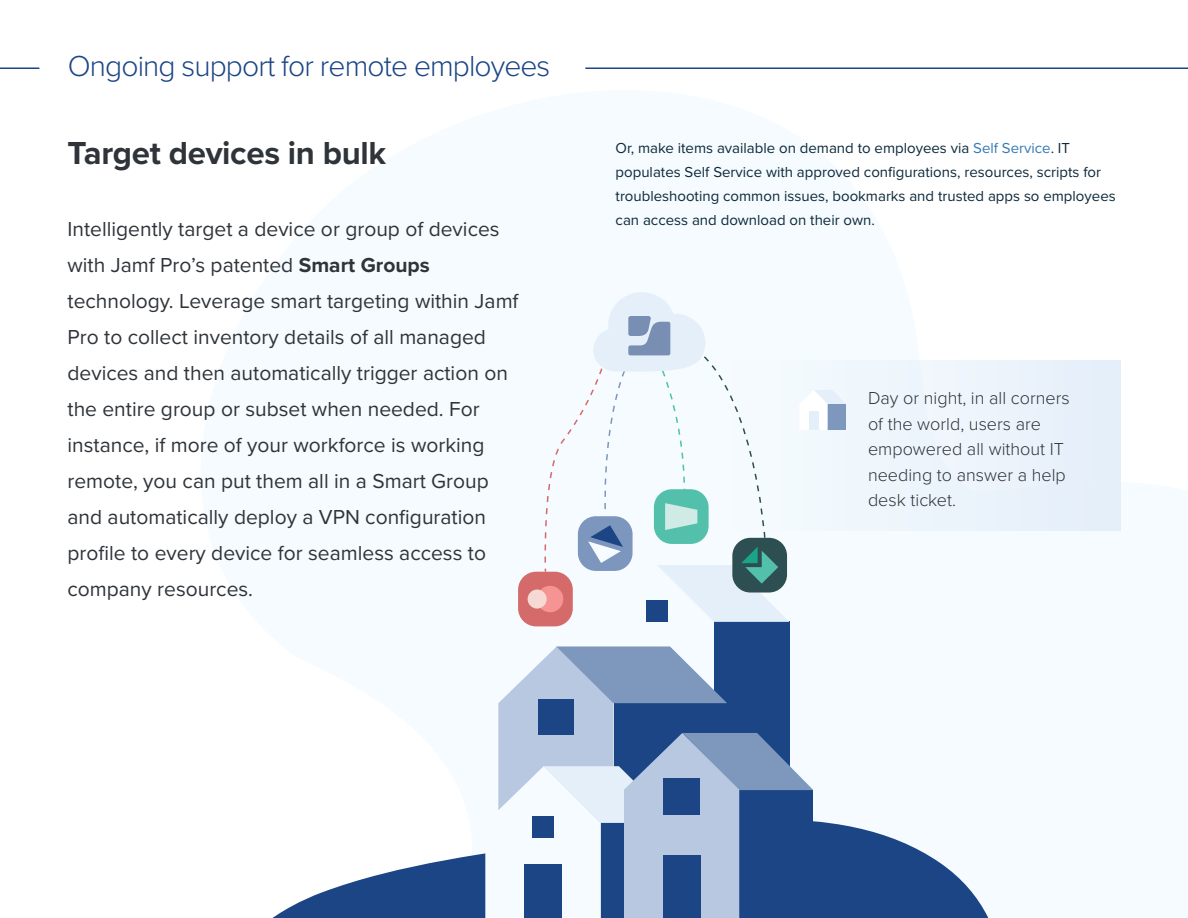
<style>
.page{position:relative;width:1188px;height:918px;background:#fff}
.page>*{position:absolute;margin:0;border:0;box-sizing:border-box;transform-origin:0 0}
.t1{font:700 33px "Proxima Nova";letter-spacing:-.01em;color:#2f343a}
.t2{font:300 30px "Proxima Nova";letter-spacing:-.03em;color:#1b4585}
.t3{font:21px/36px "Proxima Nova";color:#2f343a}
.t4{font:300 18px/25.5px "Proxima Nova";color:#2f343a}
.t5{font:15px/24px "Proxima Nova";color:#0d293b}
.s1{font-weight:700}
.s2{color:#337ab7}
</style>
<div class="page">
<div style="left:732px;top:360px;width:388px;height:171px;background:#ecf4fb"></div>
<svg style="left:272px;top:825px;width:717px;height:93px;fill:#1b4585"></svg>
<hr style="left:585px;top:68px;width:603px;height:1px;background:#1b4585">
<hr style="left:0;top:68px;width:39px;height:1px;background:#1b4585">
<svg style="left:485px;top:292px;width:361px;height:626px"></svg>
<div style="left:809px;top:411px;width:9px;height:19px;background:#e5effa"></div>
<p class="t2" style="left:68px;top:48px;width:484px">Ongoing support for remote employees</p>
<p class="t1" style="left:68px;top:133px;width:320px">Target devices in bulk</p>
<p class="t3" style="left:68px;top:211px;width:453px">Intelligently target a device or group of devices with Jamf Pro’s patented <span class="s1">Smart Groups </span>technology. Leverage smart targeting within Jamf Pro to collect inventory details of all managed devices and then automatically trigger action on the entire group or subset when needed. For instance, if more of your workforce is working remote, you can put them all in a Smart Group and automatically deploy a VPN configuration profile to every device for seamless access to company resources.</p>
<p class="t5" style="left:616px;top:137px;width:502px">Or, make items available on demand to employees via <span class="s2">Self Service</span>. IT populates Self Service with approved configurations, resources, scripts for troubleshooting common issues, bookmarks and trusted apps so employees can access and download on their own.</p>
<p class="t4" style="left:868px;top:386px;width:203px">Day or night, in all corners of the world, users are empowered all without IT needing to answer a help desk ticket.</p>
</div>
